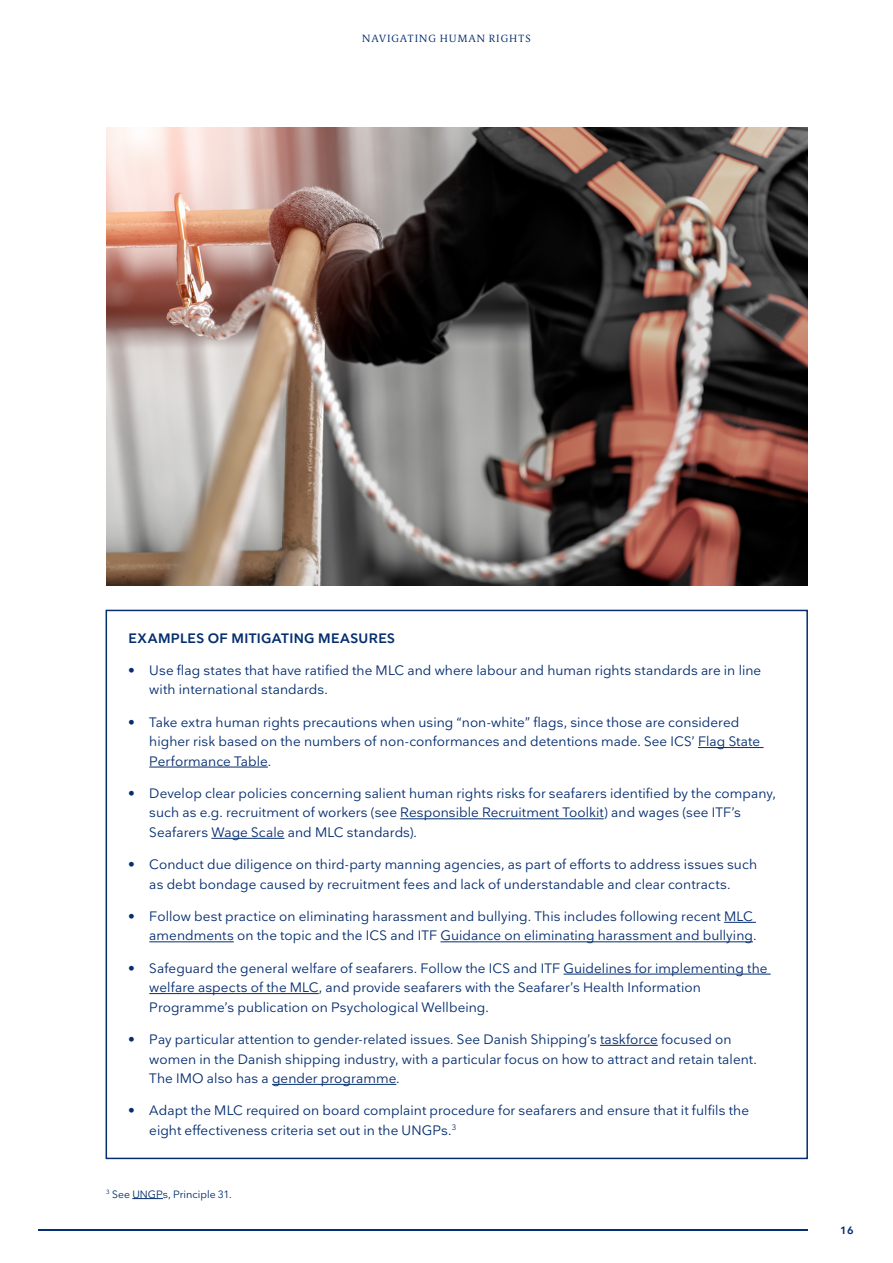
<style>
.page{position:relative;width:893px;height:1263px;background:#fff}
.page>*{position:absolute;margin:0;border:0;box-sizing:border-box;transform-origin:0 0}
.Mitigating_measures{font:13.5px/19.5px "Nationale";letter-spacing:.005em;color:#052d6f}
.Mitigating_measures-2{font:600 13.5px "Nationale";letter-spacing:.025em;color:#052d6f}
.Billedtekst{font:10.5px "Nationale";color:#052d6f}
.t1{font:300 10.5px "Berlingske Serif Text";letter-spacing:.085em;color:#052d6f}
.t2{font:600 10.5px "Nationale";color:#052d6f}
</style>
<div class="page">
<hr style="left:38px;top:1229px;width:770px;height:2px;background:#052d6f">
<img style="left:106px;top:128px;width:702px;height:457px">
<hr style="left:698px;top:747px;width:65px;height:1px;background:#052d6f">
<hr style="left:149px;top:767px;width:119px;height:1px;background:#052d6f">
<hr style="left:400px;top:818px;width:204px;height:1px;background:#052d6f">
<hr style="left:211px;top:838px;width:73px;height:1px;background:#052d6f">
<hr style="left:724px;top:922px;width:32px;height:1px;background:#052d6f">
<hr style="left:149px;top:941px;width:85px;height:1px;background:#052d6f">
<hr style="left:440px;top:941px;width:313px;height:1px;background:#052d6f">
<hr style="left:564px;top:974px;width:207px;height:1px;background:#052d6f">
<hr style="left:149px;top:993px;width:170px;height:1px;background:#052d6f">
<hr style="left:600px;top:1045px;width:58px;height:1px;background:#052d6f">
<hr style="left:272px;top:1084px;width:124px;height:1px;background:#052d6f">
<hr style="left:132px;top:1198px;width:31px;height:1px;background:#052d6f">
<p class="t1" style="left:362px;top:31px;width:170px">NAVIGATING HUMAN RIGHTS</p>
<p class="Mitigating_measures-2" style="left:129px;top:629px;width:268px">EXAMPLES OF MITIGATING MEASURES</p>
<p class="Mitigating_measures" style="left:149px;top:660px;width:613px;text-indent:-21px">• Use flag states that have ratified the MLC and where labour and human rights standards are in line with international standards.</p>
<p class="Mitigating_measures" style="left:149px;top:712px;width:612px;text-indent:-21px">• Take extra human rights precautions when using “non-white” flags, since those are considered higher risk based on the numbers of non-conformances and detentions made. See ICS’ Flag State<br>Performance Table.</p>
<p class="Mitigating_measures" style="left:149px;top:783px;width:628px;text-indent:-21px">• Develop clear policies concerning salient human rights risks for seafarers identified by the company, such as e.g. recruitment of workers (see Responsible Recruitment Toolkit) and wages (see ITF’s<br>Seafarers Wage Scale and MLC standards).</p>
<p class="Mitigating_measures" style="left:128px;top:854px;width:630px;text-align:center">• Conduct due diligence on third-party manning agencies, as part of efforts to address issues such as debt bondage caused by recruitment fees and lack of understandable and clear contracts.</p>
<p class="Mitigating_measures" style="left:128px;top:906px;width:630px;text-align:right">• Follow best practice on eliminating harassment and bullying. This includes following recent MLC amendments on the topic and the ICS and ITF Guidance on eliminating harassment and bullying.</p>
<p class="Mitigating_measures" style="left:149px;top:958px;width:620px;text-indent:-21px">• Safeguard the general welfare of seafarers. Follow the ICS and ITF Guidelines for implementing the welfare aspects of the MLC, and provide seafarers with the Seafarer’s Health Information<br>Programme’s publication on Psychological Wellbeing.</p>
<p class="Mitigating_measures" style="left:149px;top:1029px;width:609px;text-indent:-21px">• Pay particular attention to gender-related issues. See Danish Shipping’s taskforce focused on women in the Danish shipping industry, with a particular focus on how to attract and retain talent.<br>The IMO also has a gender programme.</p>
<p class="Mitigating_measures" style="left:149px;top:1100px;width:601px;text-indent:-21px">• Adapt the MLC required on board complaint procedure for seafarers and ensure that it fulfils the eight effectiveness criteria set out in the UNGPs.<sup>3</sup></p>
<p class="Billedtekst" style="left:106px;top:1187px;width:127px"><sup>3</sup> See UNGPs, Principle 31.</p>
<p class="t2" style="left:840px;top:1223px;width:15px">16</p>
</div>
